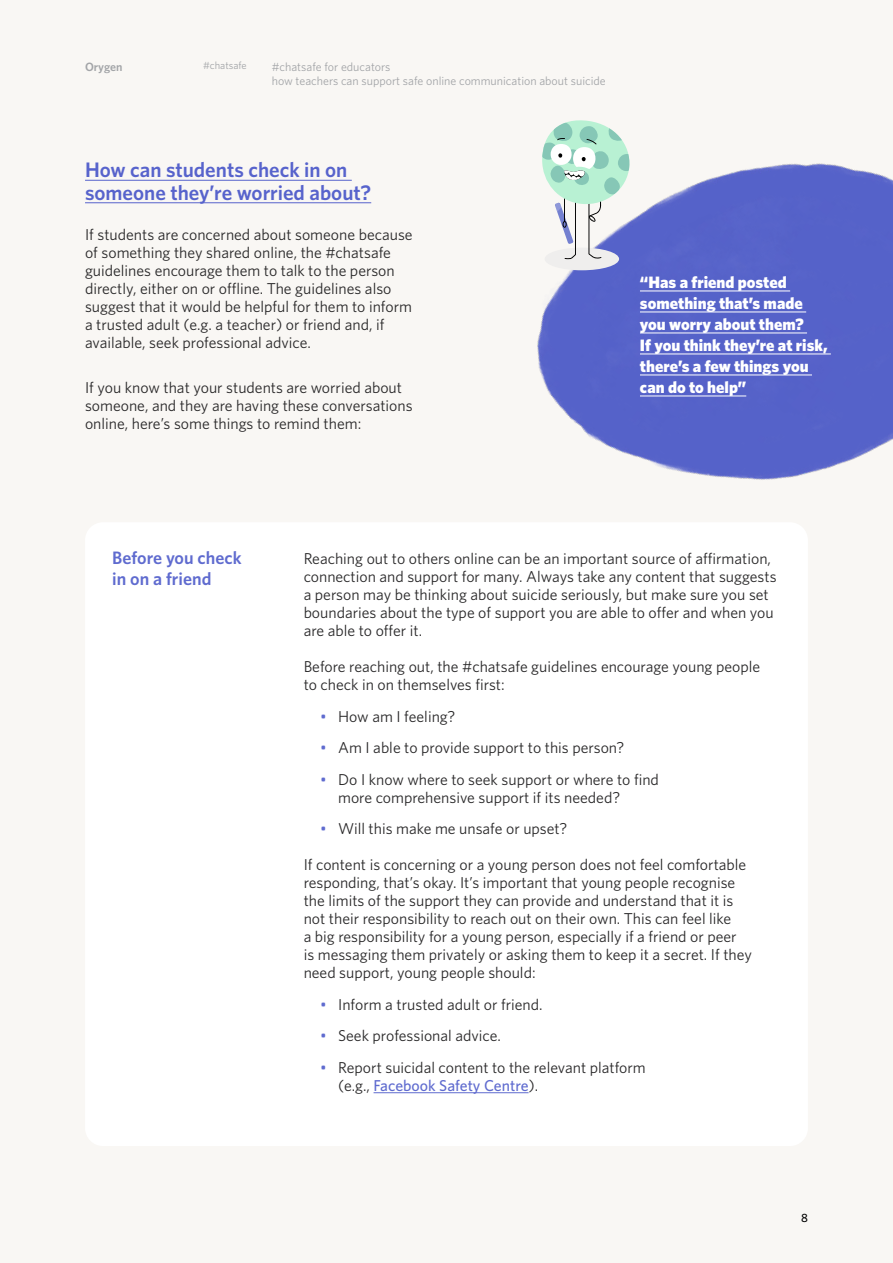
<style>
.page{position:relative;width:893px;height:1263px;background:#f9f7f4}
.page>*{position:absolute;margin:0;border:0;box-sizing:border-box;transform-origin:0 0}
.t1{font:600 21px/22.5px "Whitney HTF";color:#5763cc}
.t2{font:600 18px/21px "Whitney HTF";color:#5f6bcf}
.t3{font:900 16.5px/21px "Whitney";color:#fff}
.t4{font:15.75px/18px "Whitney HTF";color:#292829}
.t5{font:12px/14.4px "Whitney HTF";color:#a3a5a8}
.t6{font:600 12px "Whitney HTF";color:#a3a5a8}
.t7{font:500 12px "Whitney HTF";color:#000}
.t8{font:10.5px "Whitney HTF";color:#a3a5a8}
.s1{color:#5f6bcf}
.s2{font-weight:500;color:#5f6bcf}
</style>
<div class="page">
<div style="left:85px;top:522px;width:723px;height:624px;background:#fff;border-radius:18px"></div>
<hr style="left:85px;top:180px;width:267px;height:1px;background:#5763cc">
<hr style="left:85px;top:202px;width:286px;height:1px;background:#5763cc">
<hr style="left:374px;top:1092px;width:155px;height:1px;background:#5f6bcf">
<img style="left:537px;top:163px;width:356px;height:317px">
<hr style="left:640px;top:291px;width:150px;height:1px;background:#fff">
<hr style="left:640px;top:312px;width:166px;height:1px;background:#fff">
<hr style="left:640px;top:333px;width:167px;height:1px;background:#fff">
<hr style="left:640px;top:354px;width:191px;height:1px;background:#fff">
<hr style="left:640px;top:375px;width:172px;height:1px;background:#fff">
<hr style="left:640px;top:396px;width:106px;height:1px;background:#fff">
<div style="left:545px;top:248px;width:74px;height:22px;background:#efeeed;border-radius:50%"></div>
<svg style="left:542px;top:120px;width:89px;height:139px"></svg>
<p class="t6" style="left:85px;top:59px;width:39px">Orygen</p>
<p class="t8" style="left:203px;top:59px;width:45px">#chatsafe</p>
<p class="t5" style="left:272px;top:59px;width:336px">#chatsafe for educators<br>how teachers can support safe online communication about suicide</p>
<h1 class="t1" style="left:85px;top:158px;width:288px">How can students check in on someone they’re worried about?</h1>
<p class="t4" style="left:85px;top:225px;width:329px">If students are concerned about someone because of something they shared online, the #chatsafe guidelines encourage them to talk to the person directly, either on or offline. The guidelines also suggest that it would be helpful for them to inform a trusted adult (e.g. a teacher) or friend and, if available, seek professional advice.</p>
<p class="t4" style="left:85px;top:378px;width:329px">If you know that your students are worried about someone, and they are having these conversations online, here’s some things to remind them:</p>
<p class="t3" style="left:640px;top:271px;width:189px">“Has a friend posted something that’s made you worry about them?<br>If you think they’re at risk, there’s a few things you can do to help”</p>
<p class="t2" style="left:112px;top:547px;width:131px">Before you check in on a friend</p>
<p class="t4" style="left:304px;top:549px;width:474px">Reaching out to others online can be an important source of affirmation, connection and support for many. Always take any content that suggests a person may be thinking about suicide seriously, but make sure you set boundaries about the type of support you are able to offer and when you are able to offer it.</p>
<p class="t4" style="left:304px;top:657px;width:458px">Before reaching out, the #chatsafe guidelines encourage young people to check in on themselves first:</p>
<p class="t4" style="left:320px;top:707px;width:137px"><span class="s1">•</span> How am I feeling?</p>
<p class="t4" style="left:320px;top:738px;width:306px"><span class="s1">•</span> Am I able to provide support to this person?</p>
<p class="t4" style="left:338px;top:770px;width:322px;text-indent:-18px"><span class="s1">•</span> Do I know where to seek support or where to find more comprehensive support if its needed?</p>
<p class="t4" style="left:320px;top:819px;width:249px"><span class="s1">•</span> Will this make me unsafe or upset?</p>
<p class="t4" style="left:304px;top:855px;width:450px">If content is concerning or a young person does not feel comfortable responding, that’s okay. It’s important that young people recognise the limits of the support they can provide and understand that it is not their responsibility to reach out on their own. This can feel like<br>a big responsibility for a young person, especially if a friend or peer<br>is messaging them privately or asking them to keep it a secret. If they need support, young people should:</p>
<p class="t4" style="left:320px;top:995px;width:224px"><span class="s1">•</span> Inform a trusted adult or friend.</p>
<p class="t4" style="left:320px;top:1026px;width:182px"><span class="s1">•</span> Seek professional advice.</p>
<p class="t4" style="left:338px;top:1058px;width:309px;text-indent:-18px"><span class="s1">•</span> Report suicidal content to the relevant platform (e.g., <span class="s2">Facebook Safety Centre</span>).</p>
<p class="t7" style="left:801px;top:1211px;width:8px">8</p>
</div>
